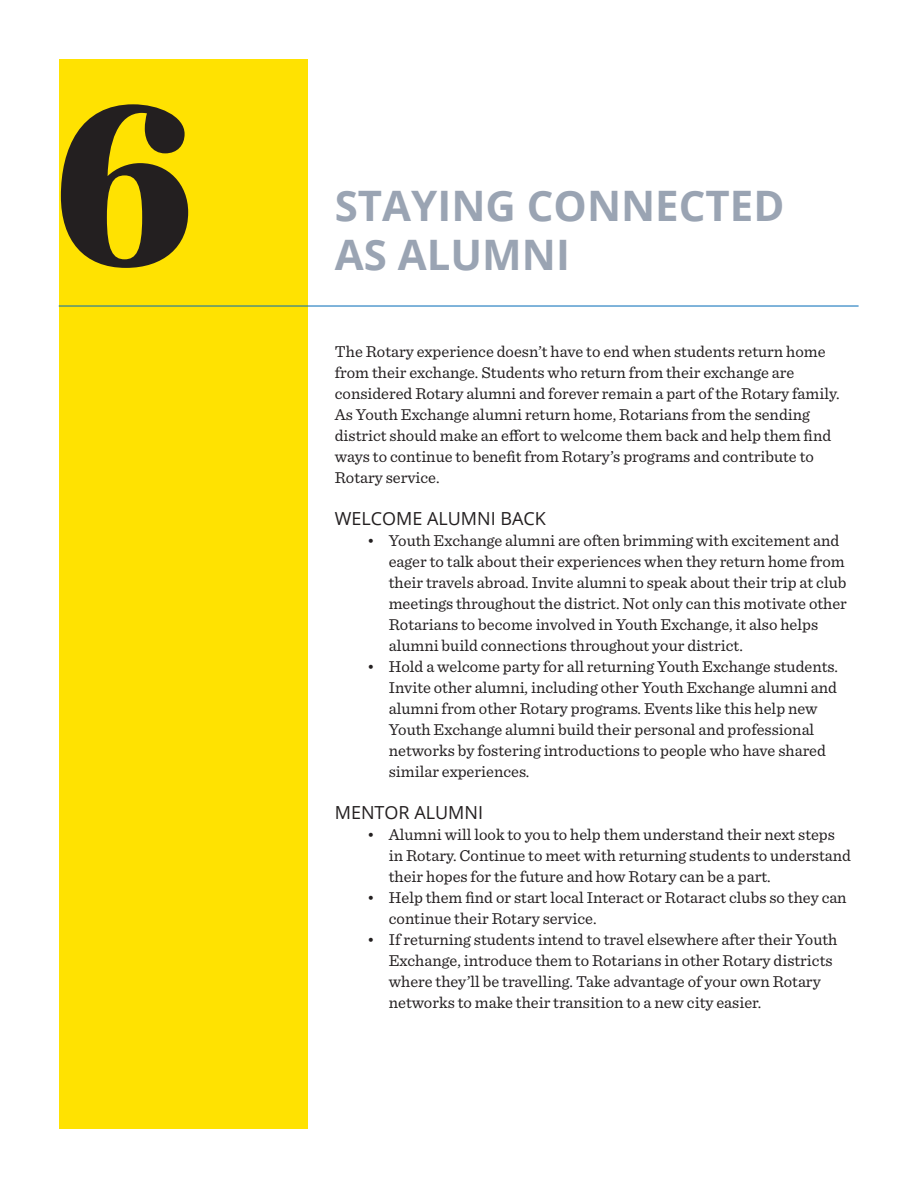
<style>
.page{position:relative;width:918px;height:1188px;background:#fff}
.page>*{position:absolute;margin:0;border:0;box-sizing:border-box;transform-origin:0 0}
.t1{font:900 237px "New Caledonia LT Std";color:#231f20}
.t2{font:700 42px "Open Sans";color:#9aa4b3}
.t3{font:18px "Open Sans";color:#231f20}
.t4{font:16.5px/21px "Sentinel";color:#231f20}
</style>
<div class="page">
<div style="left:59px;top:59px;width:249px;height:1070px;background:#ffe201"></div>
<hr style="left:59px;top:306px;width:800px;height:1px;background:#016ab6">
<h1 class="t1" style="left:51px;top:42px;width:146px">6</h1>
<h2 class="t2" style="left:335px;top:177px;width:451px">STAYING CONNECTED</h2>
<h2 class="t2" style="left:335px;top:225px;width:237px">AS ALUMNI</h2>
<p class="t4" style="left:335px;top:340px;width:506px">The Rotary experience doesn’t have to end when students return home from their exchange. Students who return from their exchange are considered Rotary alumni and forever remain a part of the Rotary family.<br>As Youth Exchange alumni return home, Rotarians from the sending district should make an effort to welcome them back and help them find ways to continue to benefit from Rotary’s programs and contribute to Rotary service.</p>
<p class="t3" style="left:335px;top:506px;width:213px">WELCOME ALUMNI BACK</p>
<p class="t4" style="left:389px;top:529px;width:460px;text-indent:-22px">• Youth Exchange alumni are often brimming with excitement and eager to talk about their experiences when they return home from their travels abroad. Invite alumni to speak about their trip at club meetings throughout the district. Not only can this motivate other Rotarians to become involved in Youth Exchange, it also helps alumni build connections throughout your district.</p>
<p class="t4" style="left:389px;top:655px;width:451px;text-indent:-22px">• Hold a welcome party for all returning Youth Exchange students.<br>Invite other alumni, including other Youth Exchange alumni and alumni from other Rotary programs. Events like this help new Youth Exchange alumni build their personal and professional networks by fostering introductions to people who have shared similar experiences.</p>
<p class="t3" style="left:335px;top:800px;width:150px">MENTOR ALUMNI</p>
<p class="t4" style="left:389px;top:823px;width:464px;text-indent:-22px">• Alumni will look to you to help them understand their next steps in Rotary. Continue to meet with returning students to understand their hopes for the future and how Rotary can be a part.</p>
<p class="t4" style="left:389px;top:886px;width:459px;text-indent:-22px">• Help them find or start local Interact or Rotaract clubs so they can continue their Rotary service.</p>
<p class="t4" style="left:389px;top:928px;width:450px;text-indent:-22px">• If returning students intend to travel elsewhere after their Youth Exchange, introduce them to Rotarians in other Rotary districts where they’ll be travelling. Take advantage of your own Rotary networks to make their transition to a new city easier.</p>
</div>
